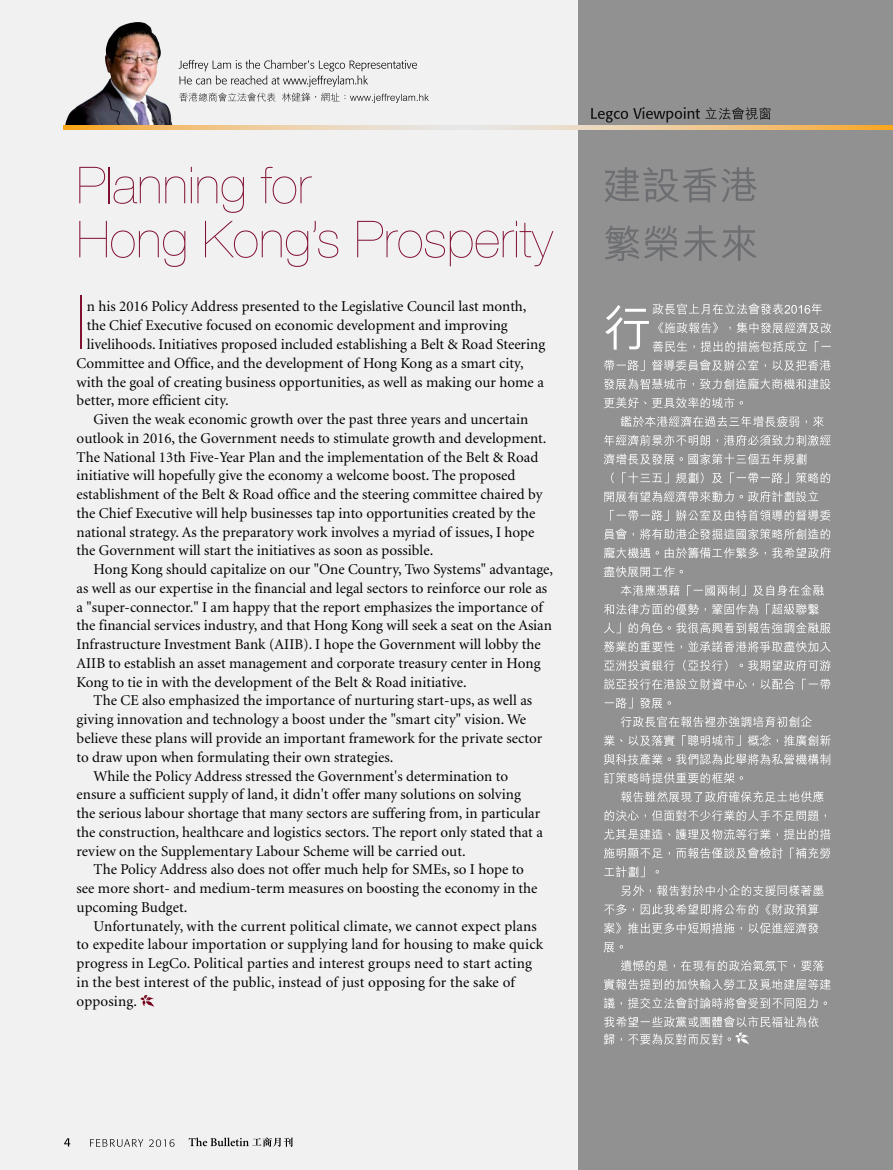
<style>
.page{position:relative;width:893px;height:1170px;background:#fff}
.page>*{position:absolute;margin:0;border:0;box-sizing:border-box;transform-origin:0 0}
.t1{font:200 74.25px "Helvetica Neue";color:#811131}
.t2{font:200 51px/54px "Helvetica Neue";color:#811131}
.t3{font:15px "Minion";color:#000}
</style>
<div class="page">
<div style="left:0;top:0;width:893px;height:1169px;background:#f1f1f2"></div>
<svg style="left:64px;top:1137px;width:229px;height:9px"></svg>
<div style="left:578px;top:0;width:315px;height:1169px;background:#919192"></div>
<svg style="left:140px;top:995px;width:14px;height:11px"></svg>
<svg style="left:591px;top:107px;width:179px;height:15px"></svg>
<img style="left:65px;top:22px;width:107px;height:103px">
<svg style="left:63px;top:126px;width:830px;height:3px;background:#eeca95"></svg>
<svg style="left:179px;top:60px;width:250px;height:43px"></svg>
<svg style="left:605px;top:225px;width:151px;height:36px"></svg>
<svg style="left:605px;top:167px;width:152px;height:35px"></svg>
<svg style="left:604px;top:997px;width:223px;height:11px"></svg>
<svg style="left:604px;top:979px;width:227px;height:10px"></svg>
<svg style="left:621px;top:960px;width:203px;height:11px"></svg>
<svg style="left:604px;top:942px;width:19px;height:10px"></svg>
<svg style="left:604px;top:922px;width:215px;height:11px"></svg>
<svg style="left:604px;top:903px;width:214px;height:11px"></svg>
<svg style="left:621px;top:885px;width:203px;height:11px"></svg>
<svg style="left:604px;top:866px;width:55px;height:11px"></svg>
<svg style="left:604px;top:847px;width:226px;height:11px"></svg>
<svg style="left:604px;top:828px;width:227px;height:11px"></svg>
<svg style="left:605px;top:810px;width:221px;height:11px"></svg>
<svg style="left:621px;top:791px;width:203px;height:11px"></svg>
<svg style="left:604px;top:772px;width:139px;height:11px"></svg>
<svg style="left:604px;top:753px;width:226px;height:11px"></svg>
<svg style="left:604px;top:734px;width:227px;height:12px"></svg>
<svg style="left:621px;top:716px;width:191px;height:11px"></svg>
<svg style="left:605px;top:697px;width:66px;height:11px"></svg>
<svg style="left:604px;top:678px;width:226px;height:11px"></svg>
<svg style="left:604px;top:660px;width:227px;height:11px"></svg>
<svg style="left:604px;top:641px;width:226px;height:11px"></svg>
<svg style="left:604px;top:622px;width:227px;height:11px"></svg>
<svg style="left:604px;top:603px;width:215px;height:11px"></svg>
<svg style="left:621px;top:584px;width:203px;height:12px"></svg>
<svg style="left:604px;top:566px;width:79px;height:11px"></svg>
<svg style="left:604px;top:547px;width:227px;height:11px"></svg>
<svg style="left:604px;top:528px;width:226px;height:11px"></svg>
<svg style="left:610px;top:510px;width:220px;height:11px"></svg>
<svg style="left:604px;top:491px;width:214px;height:11px"></svg>
<svg style="left:611px;top:472px;width:219px;height:11px"></svg>
<svg style="left:604px;top:453px;width:202px;height:11px"></svg>
<svg style="left:604px;top:434px;width:227px;height:12px"></svg>
<svg style="left:620px;top:416px;width:204px;height:11px"></svg>
<svg style="left:604px;top:397px;width:139px;height:11px"></svg>
<svg style="left:604px;top:378px;width:227px;height:11px"></svg>
<svg style="left:604px;top:359px;width:227px;height:12px"></svg>
<svg style="left:605px;top:303px;width:226px;height:49px"></svg>
<svg style="left:604px;top:1016px;width:215px;height:28px"></svg>
<p class="t2" style="left:77px;top:156px;width:478px">Planning for<br>Hong Kong’s Prosperity</p>
<p class="t1" style="left:77px;top:265px;width:11px">I</p>
<p class="t3" style="left:87px;top:299px;width:441px">n his 2016 Policy Address presented to the Legislative Council last month,</p>
<p class="t3" style="left:87px;top:318px;width:422px">the Chief Executive focused on economic development and improving</p>
<p class="t3" style="left:87px;top:337px;width:460px">livelihoods. Initiatives proposed included establishing a Belt &amp; Road Steering</p>
<p class="t3" style="left:77px;top:355px;width:449px">Committee and Office, and the development of Hong Kong as a smart city,</p>
<p class="t3" style="left:77px;top:374px;width:469px">with the goal of creating business opportunities, as well as making our home a</p>
<p class="t3" style="left:77px;top:393px;width:154px">better, more efficient city.</p>
<p class="t3" style="left:94px;top:412px;width:436px">Given the weak economic growth over the past three years and uncertain</p>
<p class="t3" style="left:77px;top:430px;width:471px">outlook in 2016, the Government needs to stimulate growth and development.</p>
<p class="t3" style="left:77px;top:449px;width:463px">The National 13th Five-Year Plan and the implementation of the Belt &amp; Road</p>
<p class="t3" style="left:77px;top:468px;width:440px">initiative will hopefully give the economy a welcome boost. The proposed</p>
<p class="t3" style="left:77px;top:487px;width:467px">establishment of the Belt &amp; Road office and the steering committee chaired by</p>
<p class="t3" style="left:77px;top:505px;width:460px">the Chief Executive will help businesses tap into opportunities created by the</p>
<p class="t3" style="left:77px;top:524px;width:459px">national strategy. As the preparatory work involves a myriad of issues, I hope</p>
<p class="t3" style="left:77px;top:543px;width:358px">the Government will start the initiatives as soon as possible.</p>
<p class="t3" style="left:94px;top:562px;width:461px">Hong Kong should capitalize on our "One Country, Two Systems" advantage,</p>
<p class="t3" style="left:77px;top:580px;width:472px">as well as our expertise in the financial and legal sectors to reinforce our role as</p>
<p class="t3" style="left:77px;top:599px;width:468px">a "super-connector." I am happy that the report emphasizes the importance of</p>
<p class="t3" style="left:77px;top:618px;width:477px">the financial services industry, and that Hong Kong will seek a seat on the Asian</p>
<p class="t3" style="left:77px;top:637px;width:466px">Infrastructure Investment Bank (AIIB). I hope the Government will lobby the</p>
<p class="t3" style="left:77px;top:655px;width:465px">AIIB to establish an asset management and corporate treasury center in Hong</p>
<p class="t3" style="left:77px;top:674px;width:392px">Kong to tie in with the development of the Belt &amp; Road initiative.</p>
<p class="t3" style="left:94px;top:693px;width:440px">The CE also emphasized the importance of nurturing start-ups, as well as</p>
<p class="t3" style="left:77px;top:712px;width:451px">giving innovation and technology a boost under the "smart city" vision. We</p>
<p class="t3" style="left:77px;top:730px;width:467px">believe these plans will provide an important framework for the private sector</p>
<p class="t3" style="left:77px;top:749px;width:318px">to draw upon when formulating their own strategies.</p>
<p class="t3" style="left:94px;top:768px;width:416px">While the Policy Address stressed the Government's determination to</p>
<p class="t3" style="left:77px;top:787px;width:446px">ensure a sufficient supply of land, it didn't offer many solutions on solving</p>
<p class="t3" style="left:77px;top:805px;width:465px">the serious labour shortage that many sectors are suffering from, in particular</p>
<p class="t3" style="left:77px;top:824px;width:468px">the construction, healthcare and logistics sectors. The report only stated that a</p>
<p class="t3" style="left:77px;top:843px;width:390px">review on the Supplementary Labour Scheme will be carried out.</p>
<p class="t3" style="left:94px;top:862px;width:432px">The Policy Address also does not offer much help for SMEs, so I hope to</p>
<p class="t3" style="left:77px;top:880px;width:462px">see more short- and medium-term measures on boosting the economy in the</p>
<p class="t3" style="left:77px;top:899px;width:112px">upcoming Budget.</p>
<p class="t3" style="left:94px;top:918px;width:445px">Unfortunately, with the current political climate, we cannot expect plans</p>
<p class="t3" style="left:77px;top:937px;width:468px">to expedite labour importation or supplying land for housing to make quick</p>
<p class="t3" style="left:77px;top:955px;width:457px">progress in LegCo. Political parties and interest groups need to start acting</p>
<p class="t3" style="left:77px;top:974px;width:440px">in the best interest of the public, instead of just opposing for the sake of</p>
<p class="t3" style="left:77px;top:993px;width:62px">opposing.</p>
</div>
